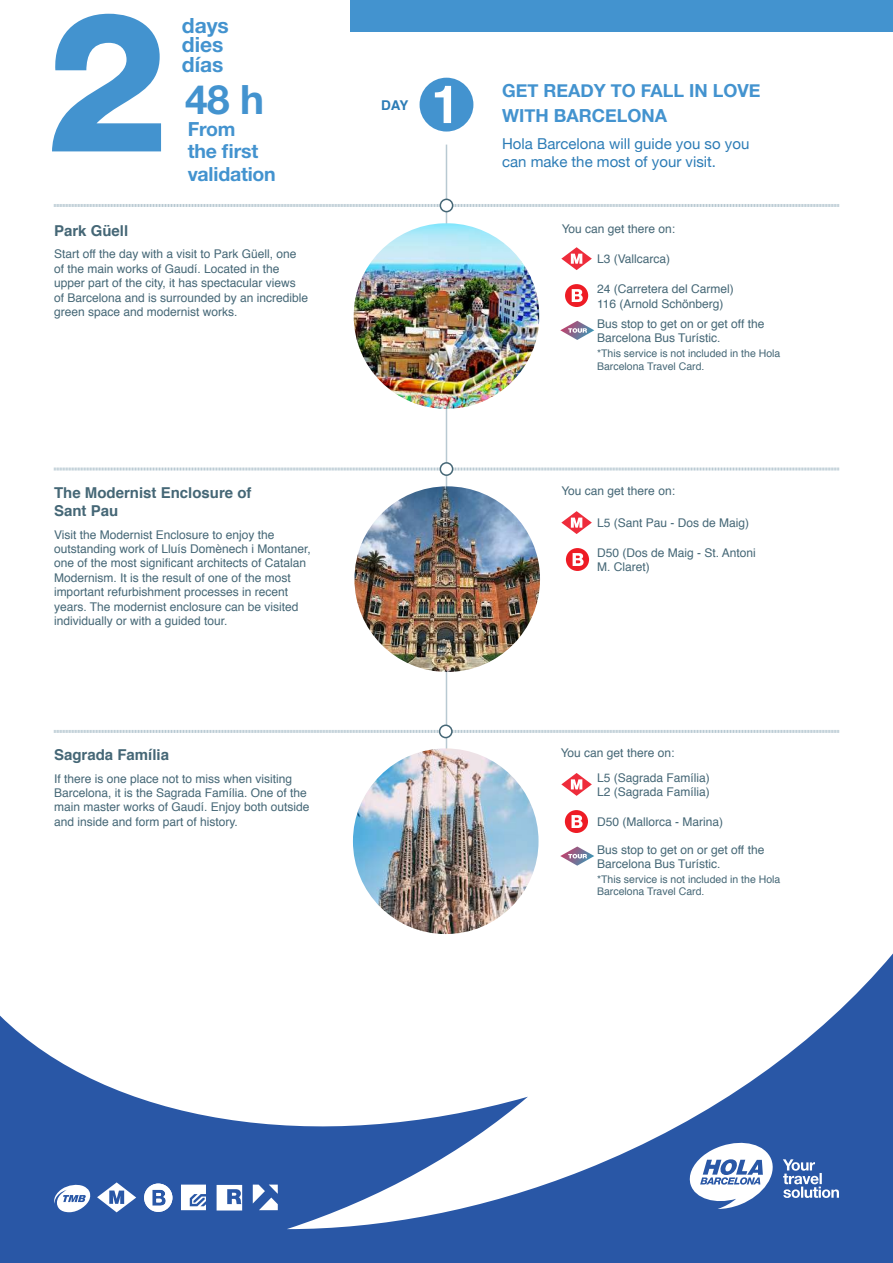
<style>
.page{position:relative;width:893px;height:1263px;background:#fff}
.page>*{position:absolute;margin:0;border:0;box-sizing:border-box;transform-origin:0 0}
.t1{font:800 195px "Helvetica Neue LT Std";color:#4393cf}
.t2{font:700 52.5px "Helvetica";color:#fff}
.t3{font:700 40.5px "Helvetica Neue LT Std";color:#4393cf}
.t4{font:700 21px/19.5px "Helvetica Neue LT Std";color:#4393cf}
.t5{font:700 19.5px/22.5px "Helvetica Neue LT Std";letter-spacing:-.01em;color:#4393cf}
.t6{font:700 18px/25.2px "Helvetica Neue";color:#4393cf}
.t7{font:15px/18px "Helvetica Neue";color:#2c7cb6}
.t8{font:700 15px/18px "Helvetica";color:#456776}
.t9{font:700 13.5px "Helvetica";color:#2c7cb6}
.t10{font:12px/14.4px "Helvetica";color:#456776}
.t11{font:10.5px/12.6px "Helvetica";color:#456776}
</style>
<div class="page">
<div style="left:351px;top:0;width:542px;height:32px;background:#4393cf"></div>
<hr style="left:446px;top:145px;width:1px;height:771px;background:#b8c9d2">
<svg style="left:54px;top:203px;width:785px;height:5px"></svg>
<svg style="left:54px;top:467px;width:785px;height:4px;background:#dae3e7"></svg>
<svg style="left:54px;top:730px;width:785px;height:3px;background:#d0dbe1"></svg>
<div style="left:440px;top:199px;width:13px;height:13px;background:#fff;border-radius:50%"></div>
<div style="left:440px;top:199px;width:13px;height:13px;border:2px solid #456776;border-radius:50%"></div>
<div style="left:440px;top:463px;width:13px;height:12px;background:#fff;border-radius:50%"></div>
<div style="left:440px;top:462px;width:13px;height:14px;border:2px solid #456776;border-radius:50%"></div>
<div style="left:440px;top:725px;width:12px;height:12px;background:#fff;border-radius:50%"></div>
<div style="left:439px;top:724px;width:14px;height:14px;border:2px solid #456776;border-radius:50%"></div>
<img style="left:354px;top:486px;width:186px;height:186px;border-radius:93px">
<img style="left:354px;top:223px;width:185px;height:186px;border-radius:92px">
<img style="left:353px;top:748px;width:185px;height:186px;border-radius:93px">
<div style="left:420px;top:78px;width:53px;height:54px;background:#4393cf;border-radius:50%"></div>
<svg style="left:560px;top:321px;width:34px;height:19px"></svg>
<svg style="left:560px;top:846px;width:34px;height:20px"></svg>
<svg style="left:0;top:953px;width:893px;height:310px"></svg>
<svg style="left:561px;top:247px;width:31px;height:23px"></svg>
<svg style="left:565px;top:284px;width:23px;height:23px"></svg>
<svg style="left:561px;top:511px;width:31px;height:23px"></svg>
<svg style="left:566px;top:548px;width:23px;height:23px"></svg>
<svg style="left:561px;top:773px;width:31px;height:23px"></svg>
<svg style="left:565px;top:810px;width:23px;height:23px"></svg>
<svg style="left:688px;top:1139px;width:89px;height:70px"></svg>
<svg style="left:783px;top:1159px;width:56px;height:39px"></svg>
<svg style="left:253px;top:1184px;width:25px;height:26px"></svg>
<svg style="left:181px;top:1184px;width:25px;height:26px"></svg>
<svg style="left:97px;top:1182px;width:39px;height:30px"></svg>
<svg style="left:217px;top:1185px;width:25px;height:25px"></svg>
<svg style="left:52px;top:1183px;width:39px;height:29px"></svg>
<svg style="left:144px;top:1183px;width:28px;height:29px"></svg>
<h1 class="t1" style="left:46px;top:-34px;width:124px">2</h1>
<h3 class="t4" style="left:182px;top:15px;width:49px">days dies días</h3>
<h3 class="t3" style="left:185px;top:75px;width:81px">48 h</h3>
<h3 class="t5" style="left:188px;top:117px;width:90px">From<br>the first validation</h3>
<p class="t8" style="left:54px;top:221px;width:76px">Park Güell</p>
<p class="t10" style="left:54px;top:247px;width:256px">Start off the day with a visit to Park Güell, one of the main works of Gaudí. Located in the upper part of the city, it has spectacular views of Barcelona and is surrounded by an incredible green space and modernist works.</p>
<p class="t8" style="left:54px;top:483px;width:199px">The Modernist Enclosure of<br>Sant Pau</p>
<p class="t10" style="left:54px;top:527px;width:258px">Visit the Modernist Enclosure to enjoy the outstanding work of Lluís Domènech i Montaner, one of the most significant architects of Catalan Modernism. It is the result of one of the most important refurbishment processes in recent years. The modernist enclosure can be visited individually or with a guided tour.</p>
<p class="t8" style="left:54px;top:746px;width:117px">Sagrada Família</p>
<p class="t10" style="left:54px;top:771px;width:257px">If there is one place not to miss when visiting Barcelona, it is the Sagrada Família. One of the main master works of Gaudí. Enjoy both outside and inside and form part of history.</p>
<p class="t9" style="left:381px;top:94px;width:29px">DAY</p>
<h2 class="t2" style="left:431px;top:62px;width:31px">1</h2>
<h3 class="t6" style="left:502px;top:78px;width:260px">GET READY TO FALL IN LOVE<br>WITH BARCELONA</h3>
<p class="t7" style="left:502px;top:135px;width:249px">Hola Barcelona will guide you so you can make the most of your visit.</p>
<p class="t10" style="left:562px;top:222px;width:115px">You can get there on:</p>
<p class="t10" style="left:597px;top:252px;width:75px">L3 (Vallcarca)</p>
<p class="t10" style="left:597px;top:282px;width:138px">24 (Carretera del Carmel)<br>116 (Arnold Schönberg)</p>
<p class="t10" style="left:597px;top:317px;width:169px">Bus stop to get on or get off the<br>Barcelona Bus Turístic.</p>
<p class="t11" style="left:597px;top:347px;width:185px">*This service is not included in the Hola<br>Barcelona Travel Card.</p>
<p class="t10" style="left:561px;top:484px;width:115px">You can get there on:</p>
<p class="t10" style="left:597px;top:516px;width:154px">L5 (Sant Pau - Dos de Maig)</p>
<p class="t10" style="left:597px;top:546px;width:160px">D50 (Dos de Maig - St. Antoni<br>M. Claret)</p>
<p class="t10" style="left:597px;top:741px;width:114px;line-height:24.5px;text-indent:-36px">You can get there on:<br>L5 (Sagrada Família)</p>
<p class="t10" style="left:597px;top:785px;width:114px">L2 (Sagrada Família)</p>
<p class="t10" style="left:597px;top:815px;width:128px">D50 (Mallorca - Marina)</p>
<p class="t10" style="left:597px;top:842px;width:169px">Bus stop to get on or get off the<br>Barcelona Bus Turístic.</p>
<p class="t11" style="left:597px;top:873px;width:185px">*This service is not included in the Hola<br>Barcelona Travel Card.</p>
</div>
